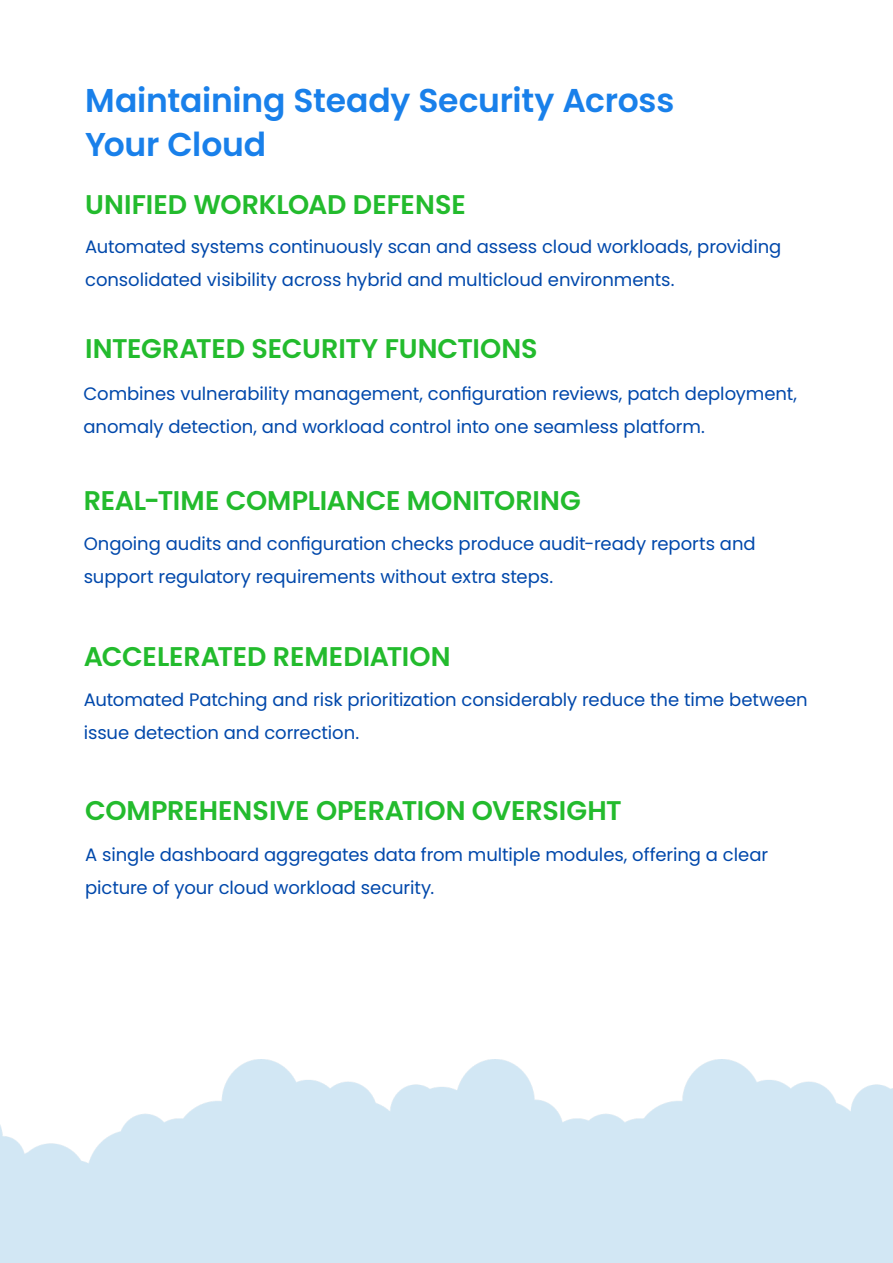
<style>
.page{position:relative;width:893px;height:1263px;background:#fff}
.page>*{position:absolute;margin:0;border:0;box-sizing:border-box;transform-origin:0 0}
.t1{font:600 33px "Poppins";letter-spacing:-.005em;color:#1980ea}
.t2{font:600 27px "Poppins";letter-spacing:-.005em;color:#23bb2d}
.t3{font:18px/33px "Poppins";letter-spacing:-.005em;color:#0048ab}
</style>
<div class="page">
<p class="t1" style="left:85px;top:82px;width:591px">Maintaining Steady Security Across</p>
<p class="t1" style="left:85px;top:125px;width:183px">Your Cloud</p>
<p class="t2" style="left:85px;top:189px;width:382px">UNIFIED WORKLOAD DEFENSE</p>
<p class="t3" style="left:85px;top:231px;width:698px">Automated systems continuously scan and assess cloud workloads, providing consolidated visibility across hybrid and multicloud environments.</p>
<p class="t2" style="left:85px;top:333px;width:454px">INTEGRATED SECURITY FUNCTIONS</p>
<p class="t3" style="left:83px;top:378px;width:715px">Combines vulnerability management, configuration reviews, patch deployment, anomaly detection, and workload control into one seamless platform.</p>
<p class="t2" style="left:84px;top:484px;width:499px">REAL-TIME COMPLIANCE MONITORING</p>
<p class="t3" style="left:84px;top:528px;width:673px">Ongoing audits and configuration checks produce audit-ready reports and support regulatory requirements without extra steps.</p>
<p class="t2" style="left:84px;top:640px;width:368px">ACCELERATED REMEDIATION</p>
<p class="t3" style="left:84px;top:684px;width:725px">Automated Patching and risk prioritization considerably reduce the time between issue detection and correction.</p>
<p class="t2" style="left:85px;top:795px;width:538px">COMPREHENSIVE OPERATION OVERSIGHT</p>
<p class="t3" style="left:85px;top:838px;width:684px">A single dashboard aggregates data from multiple modules, offering a clear picture of your cloud workload security.</p>
</div>
